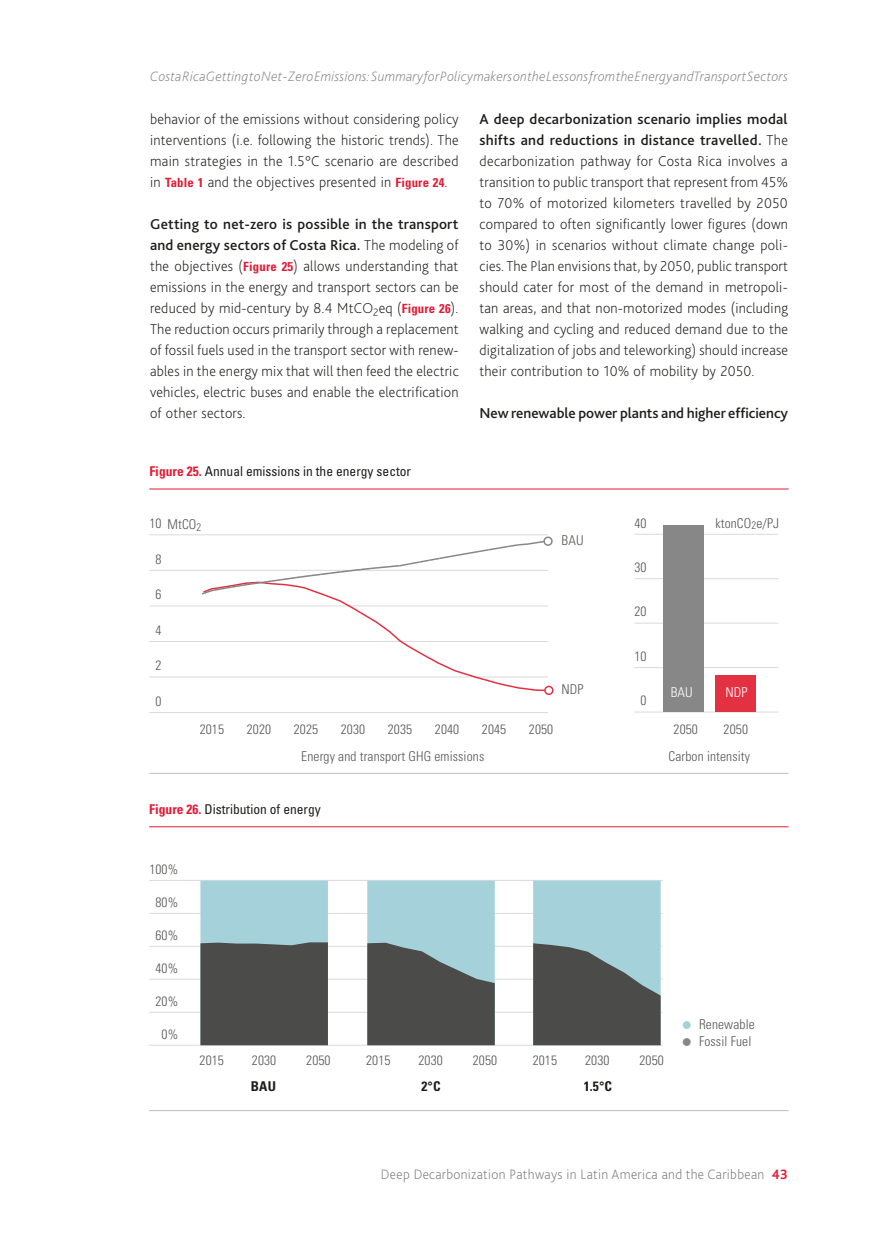
<style>
.page{position:relative;width:893px;height:1233px;background:#fff}
.page>*{position:absolute;margin:0;border:0;box-sizing:border-box;transform-origin:0 0}
.t1{font:300 condensed 17.4px "Univers LT Std";color:#1d1d1b;scale:.92 1}
._00_DDPP_Normal_SpB{font:200 15px/21px "Bliss Pro";letter-spacing:.015em;color:#1d1d1b;text-align:justify}
._00_DDPP_Normal_SpB-2{font:500 15px "Bliss Pro";color:#1d1d1b}
.t2{font:italic 200 14.25px "Bliss Pro";letter-spacing:.015em;color:#878787}
.t3{font:200 14.25px "Bliss Pro";letter-spacing:.025em;color:#7c7b7b}
.t4{font:300 condensed 13.5px/17.2px "Univers LT Std";letter-spacing:.01em;color:#575756}
.t5{font:condensed 13.5px "Univers LT Std";color:#1d1d1b}
.t6{font:700 condensed 13.5px "Univers LT Std";color:#1d1d1b}
.t7{font:300 condensed 13.5px "Univers LT Std";letter-spacing:.01em;color:#fff}
.s1{font-family:"Univers LT Std";font-weight:700;font-stretch:condensed;font-size:12.75px;color:#e21c35}
.s2{font-weight:500}
.s3{font-weight:700;color:#e21c35}
</style>
<div class="page">
<hr style="left:149px;top:1045px;width:513px;height:1px;background:#dadada">
<hr style="left:149px;top:1012px;width:513px;height:1px;background:#dadada">
<hr style="left:149px;top:979px;width:513px;height:1px;background:#dadada">
<hr style="left:149px;top:946px;width:513px;height:1px;background:#dadada">
<hr style="left:149px;top:913px;width:513px;height:1px;background:#dadada">
<hr style="left:149px;top:880px;width:513px;height:1px;background:#dadada">
<svg style="left:200px;top:881px;width:128px;height:164px;background:#6d7e81"></svg>
<svg style="left:367px;top:881px;width:128px;height:164px;background:#768b8f"></svg>
<svg style="left:533px;top:881px;width:127px;height:164px;background:#778d91"></svg>
<hr style="left:149px;top:1110px;width:639px;height:1px;background:#bdbdbc">
<hr style="left:149px;top:826px;width:639px;height:1px;background:#e21c35">
<hr style="left:149px;top:712px;width:399px;height:1px;background:#dadada">
<hr style="left:149px;top:677px;width:399px;height:1px;background:#dadada">
<hr style="left:149px;top:641px;width:399px;height:1px;background:#dadada">
<hr style="left:149px;top:606px;width:399px;height:1px;background:#dadada">
<hr style="left:149px;top:570px;width:399px;height:1px;background:#dadada">
<hr style="left:149px;top:535px;width:399px;height:1px;background:#dadada">
<hr style="left:634px;top:712px;width:144px;height:1px;background:#dadada">
<hr style="left:634px;top:667px;width:144px;height:1px;background:#dadada">
<hr style="left:634px;top:623px;width:144px;height:1px;background:#dadada">
<hr style="left:634px;top:578px;width:144px;height:1px;background:#dadada">
<hr style="left:634px;top:534px;width:144px;height:1px;background:#dadada">
<div style="left:663px;top:525px;width:40px;height:186px;background:#878787"></div>
<div style="left:716px;top:675px;width:40px;height:36px;background:#e33141"></div>
<hr style="left:149px;top:773px;width:639px;height:1px;background:#bdbdbc">
<hr style="left:149px;top:489px;width:639px;height:1px;background:#e21c35">
<svg style="left:200px;top:536px;width:354px;height:159px"></svg>
<p class="t2" style="left:150px;top:67px;width:639px">Costa RicaGetting to Net-Zero Emissions: Summary for Policymakers on the Lessons from the Energy and Transport Sectors</p>
<p class="_00_DDPP_Normal_SpB" style="left:150px;top:109px;width:310px">behavior of the emissions without considering policy interventions (i.e. following the historic trends). The main strategies in the 1.5°C scenario are described in <span class="s1">Table 1</span> and the objectives presented in <span class="s1">Figure 24</span>.</p>
<p class="_00_DDPP_Normal_SpB" style="left:150px;top:214px;width:310px"><span class="s2">Getting to net-zero is possible in the transport and energy sectors of Costa Rica.</span> The modeling of the objectives (<span class="s1">Figure 25</span>) allows understanding that emissions in the energy and transport sectors can be reduced by mid-century by 8.4 MtCO<sub>2</sub>eq (<span class="s1">Figure 26</span>).<br>The reduction occurs primarily through a replacement of fossil fuels used in the transport sector with renew&shy;ables in the energy mix that will then feed the electric vehicles, electric buses and enable the electrification of other sectors.</p>
<p class="t5" style="left:149px;top:463px;width:263px"><span class="s3">Figure 25.</span> Annual emissions in the energy sector</p>
<p class="t4" style="left:149px;top:516px;width:53px">10 MtCO<sub>2</sub></p>
<p class="t1" style="left:177px;top:524px;width:17px">10</p>
<p class="t4" style="left:155px;top:550px;width:7px">8</p>
<p class="t4" style="left:155px;top:586px;width:7px">6</p>
<p class="t4" style="left:155px;top:621px;width:7px">4</p>
<p class="t4" style="left:155px;top:657px;width:7px">2</p>
<p class="t4" style="left:155px;top:693px;width:7px">0</p>
<p class="_00_DDPP_Normal_SpB" style="left:479px;top:109px;width:310px"><span class="s2">A deep decarbonization scenario implies modal shifts and reductions in distance travelled.</span> The decarbonization pathway for Costa Rica involves a transition to public transport that represent from 45% to 70% of motorized kilometers travelled by 2050 compared to often significantly lower figures (down to 30%) in scenarios without climate change poli&shy;cies. The Plan envisions that, by 2050, public transport should cater for most of the demand in metropoli&shy;tan areas, and that non-motorized modes (including walking and cycling and reduced demand due to the digitalization of jobs and teleworking) should increase their contribution to 10% of mobility by 2050.</p>
<p class="_00_DDPP_Normal_SpB-2" style="left:479px;top:404px;width:310px">New renewable power plants and higher efficiency</p>
<p class="t4" style="left:561px;top:532px;width:24px">BAU</p>
<p class="t4" style="left:561px;top:681px;width:24px">NDP</p>
<p class="t4" style="left:634px;top:514px;width:14px">40</p>
<p class="t4" style="left:634px;top:559px;width:14px">30</p>
<p class="t4" style="left:634px;top:603px;width:14px">20</p>
<p class="t4" style="left:634px;top:648px;width:14px">10</p>
<p class="t4" style="left:640px;top:692px;width:7px">0</p>
<p class="t4" style="left:715px;top:514px;width:65px">ktonCO<sub>2</sub>e/PJ</p>
<p class="t7" style="left:670px;top:684px;width:24px">BAU</p>
<p class="t7" style="left:725px;top:684px;width:24px">NDP</p>
<p class="t4" style="left:200px;top:720px;width:26px">2015</p>
<p class="t4" style="left:247px;top:720px;width:26px">2020</p>
<p class="t4" style="left:294px;top:720px;width:26px">2025</p>
<p class="t4" style="left:341px;top:720px;width:26px">2030</p>
<p class="t4" style="left:388px;top:720px;width:26px">2035</p>
<p class="t4" style="left:435px;top:720px;width:26px">2040</p>
<p class="t4" style="left:482px;top:720px;width:26px">2045</p>
<p class="t4" style="left:529px;top:720px;width:26px">2050</p>
<p class="t4" style="left:673px;top:720px;width:26px">2050</p>
<p class="t4" style="left:723px;top:720px;width:26px">2050</p>
<p class="t4" style="left:301px;top:748px;width:184px">Energy and transport GHG emissions</p>
<p class="t4" style="left:668px;top:748px;width:83px">Carbon intensity</p>
<p class="t5" style="left:149px;top:801px;width:173px"><span class="s3">Figure 26.</span> Distribution of energy</p>
<p class="t4" style="left:149px;top:860px;width:30px">100%</p>
<p class="t4" style="left:155px;top:893px;width:24px">80%</p>
<p class="t4" style="left:155px;top:926px;width:24px">60%</p>
<p class="t4" style="left:155px;top:959px;width:24px">40%</p>
<p class="t4" style="left:155px;top:992px;width:24px">20%</p>
<p class="t4" style="left:162px;top:1025px;width:18px">0%</p>
<p class="t4" style="left:199px;top:1052px;width:26px">2015</p>
<p class="t4" style="left:252px;top:1052px;width:26px">2030</p>
<p class="t4" style="left:306px;top:1052px;width:26px">2050</p>
<p class="t4" style="left:366px;top:1052px;width:26px">2015</p>
<p class="t4" style="left:418px;top:1052px;width:26px">2030</p>
<p class="t4" style="left:473px;top:1052px;width:26px">2050</p>
<p class="t4" style="left:532px;top:1052px;width:26px">2015</p>
<p class="t4" style="left:585px;top:1052px;width:26px">2030</p>
<p class="t4" style="left:639px;top:1052px;width:26px">2050</p>
<p class="t6" style="left:251px;top:1078px;width:27px">BAU</p>
<p class="t6" style="left:421px;top:1078px;width:21px">2°C</p>
<p class="t6" style="left:583px;top:1078px;width:30px">1.5°C</p>
<p class="t4" style="left:699px;top:1015px;width:57px">Renewable<br>Fossil Fuel</p>
<p class="t3" style="left:381px;top:1166px;width:408px">Deep Decarbonization Pathways in Latin America and the Caribbean <span class="s3">43</span></p>
</div>
